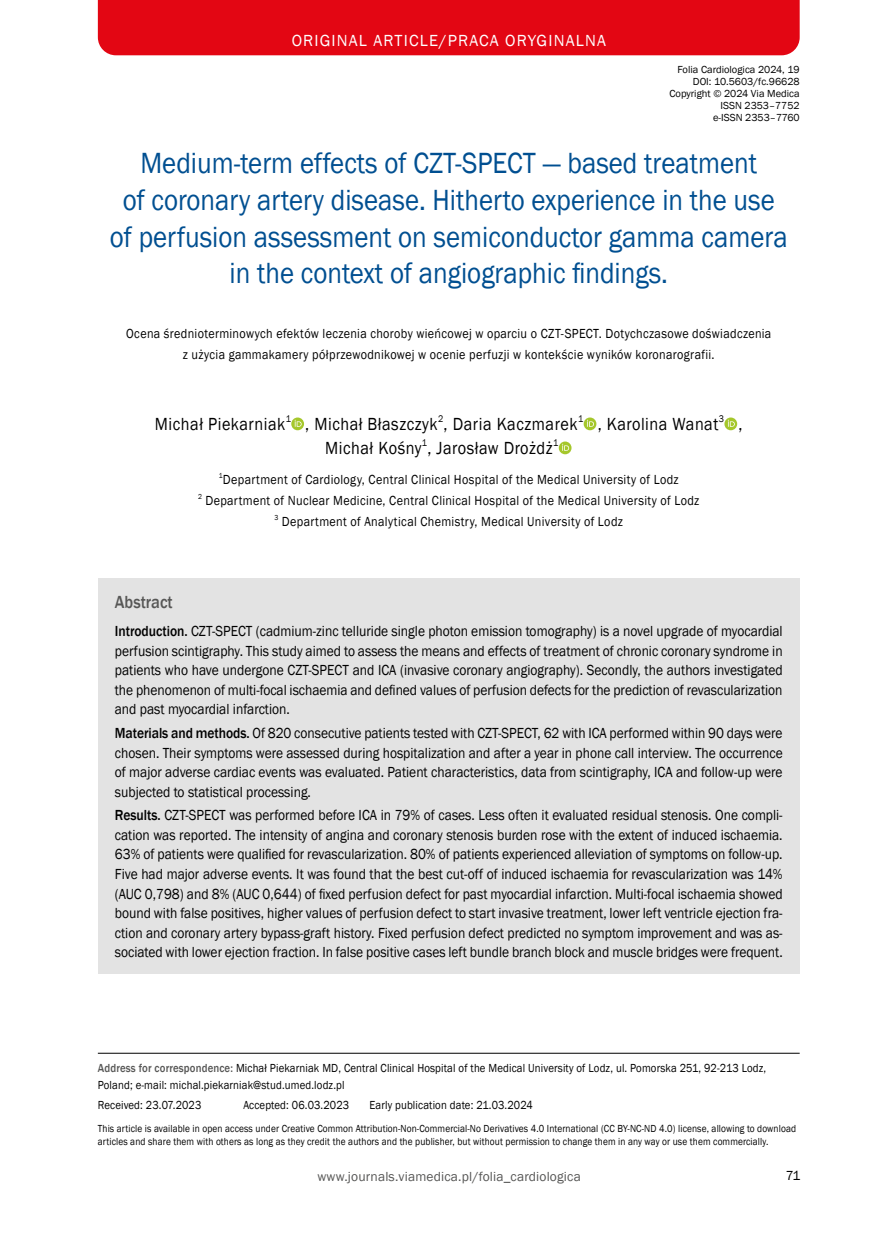
<style>
.page{position:relative;width:872px;height:1234px;background:#fff}
.page>*{position:absolute;margin:0;border:0;box-sizing:border-box;transform-origin:0 0}
.t1{font:30px/36.6px "Franklin Gothic";color:#004f91;text-align:center;scale:.9 1}
.t2{font:18px "Franklin Gothic";letter-spacing:.03em;color:#000;scale:.9 1}
.t3{font:500 18px "Franklin Gothic";color:#575756;scale:.9 1}
.t4{font:16.5px "Franklin Gothic";letter-spacing:.07em;color:#fff}
.t5{font:15px/19.5px "Franklin Gothic";color:#000;text-align:justify;scale:.9 1}
.t6{font:13.5px/21px "Franklin Gothic";letter-spacing:.025em;color:#000;text-align:center;scale:.9 1}
.t7{font:13.5px "Franklin Gothic";letter-spacing:.01em;color:#575756}
.t8{font:13.5px "Franklin Gothic";letter-spacing:.025em;color:#000}
.t9{font:12px/16.5px "Franklin Gothic";letter-spacing:.01em;color:#000;scale:.9 1}
.t10{font:10.5px/13.5px "Franklin Gothic";letter-spacing:.01em;color:#000;scale:.89 1}
.t11{font:10.5px/12px "Franklin Gothic";letter-spacing:.01em;color:#000;text-align:right}
.t12{font:9.9px "Franklin Gothic";color:#000;scale:.9 1}
.t13{font:7.35px "Franklin Gothic";color:#000;scale:.9 1}
.s1{font-weight:500}
.s2{font-weight:500;color:#575756}
</style>
<div class="page">
<div style="left:98px;top:0;width:701px;height:55px;background:#e30613"></div>
<hr style="left:98px;top:1052px;width:701px;height:1px;background:#000">
<svg style="left:291px;top:417px;width:13px;height:13px"></svg>
<svg style="left:295px;top:419px;width:7px;height:8px"></svg>
<svg style="left:583px;top:417px;width:13px;height:13px"></svg>
<svg style="left:587px;top:419px;width:7px;height:8px"></svg>
<svg style="left:724px;top:417px;width:13px;height:13px"></svg>
<svg style="left:728px;top:419px;width:7px;height:8px"></svg>
<svg style="left:559px;top:441px;width:12px;height:13px"></svg>
<svg style="left:562px;top:443px;width:7px;height:8px"></svg>
<div style="left:98px;top:578px;width:701px;height:395px;background:#e3e3e3"></div>
<p class="t4" style="left:292px;top:30px;width:316px">ORIGINAL ARTICLE/PRACA ORYGINALNA</p>
<p class="t11" style="left:669px;top:64px;width:132px">Folia Cardiologica 2024, 19<br>DOI: 10.5603/fc.96628<br>Copyright © 2024 Via Medica<br>ISSN 2353–7752<br>e-ISSN 2353–7760</p>
<h1 class="t1" style="left:110px;top:146px;width:754px">Medium-term effects of CZT-SPECT — based treatment<br>of coronary artery disease. Hitherto experience in the use of perfusion assessment on semiconductor gamma camera in the context of angiographic findings.</h1>
<p class="t6" style="left:126px;top:323px;width:718px">Ocena średnioterminowych efektów leczenia choroby wieńcowej w oparciu o CZT-SPECT. Dotychczasowe doświadczenia z użycia gammakamery półprzewodnikowej w ocenie perfuzji w kontekście wyników koronarografii.</p>
<p class="t2" style="left:155px;top:413px;width:146px">Michał Piekarniak</p>
<p class="t12" style="left:286px;top:412px;width:7px">1</p>
<p class="t2" style="left:305px;top:413px;width:304px">, Michał Błaszczyk , Daria Kaczmarek</p>
<p class="t12" style="left:438px;top:412px;width:7px">2</p>
<p class="t12" style="left:578px;top:412px;width:7px">1</p>
<p class="t2" style="left:597px;top:413px;width:136px">, Karolina Wanat</p>
<p class="t12" style="left:719px;top:412px;width:7px">3</p>
<p class="t12" style="left:422px;top:436px;width:7px">1</p>
<p class="t12" style="left:553px;top:436px;width:7px">1</p>
<p class="t2" style="left:325px;top:437px;width:254px">Michał Kośny , Jarosław Drożdż</p>
<p class="t13" style="left:219px;top:470px;width:6px">1</p>
<p class="t6" style="left:223px;top:469px;width:508px">Department of Cardiology, Central Clinical Hospital of the Medical University of Lodz</p>
<p class="t13" style="left:198px;top:491px;width:6px">2</p>
<p class="t6" style="left:205px;top:490px;width:550px">Department of Nuclear Medicine, Central Clinical Hospital of the Medical University of Lodz</p>
<p class="t13" style="left:274px;top:512px;width:6px">3</p>
<p class="t6" style="left:282px;top:511px;width:380px">Department of Analytical Chemistry, Medical University of Lodz</p>
<p class="t2" style="left:738px;top:413px;width:6px">,</p>
<p class="t3" style="left:115px;top:591px;width:66px">Abstract</p>
<p class="t5" style="left:115px;top:621px;width:743px"><span class="s1">Introduction.</span> CZT-SPECT (cadmium-zinc telluride single photon emission tomography) is a novel upgrade of myocardial perfusion scintigraphy. This study aimed to assess the means and effects of treatment of chronic coronary syndrome in patients who have undergone CZT-SPECT and ICA (invasive coronary angiography). Secondly, the authors investigated the phenomenon of multi-focal ischaemia and defined values of perfusion defects for the prediction of revascularization and past myocardial infarction.</p>
<p class="t5" style="left:115px;top:723px;width:743px"><span class="s1">Materials and methods.</span> Of 820 consecutive patients tested with CZT-SPECT, 62 with ICA performed within 90 days were chosen. Their symptoms were assessed during hospitalization and after a year in phone call interview. The occurrence of major adverse cardiac events was evaluated. Patient characteristics, data from scintigraphy, ICA and follow-up were subjected to statistical processing.</p>
<p class="t5" style="left:115px;top:805px;width:743px"><span class="s1">Results.</span> CZT-SPECT was performed before ICA in 79% of cases. Less often it evaluated residual stenosis. One compli&shy;cation was reported. The intensity of angina and coronary stenosis burden rose with the extent of induced ischaemia.<br>63% of patients were qualified for revascularization. 80% of patients experienced alleviation of symptoms on follow-up.<br>Five had major adverse events. It was found that the best cut-off of induced ischaemia for revascularization was 14% (AUC 0,798) and 8% (AUC 0,644) of fixed perfusion defect for past myocardial infarction. Multi-focal ischaemia showed bound with false positives, higher values of perfusion defect to start invasive treatment, lower left ventricle ejection fra&shy;ction and coronary artery bypass-graft history. Fixed perfusion defect predicted no symptom improvement and was as&shy;sociated with lower ejection fraction. In false positive cases left bundle branch block and muscle bridges were frequent.</p>
<p class="t9" style="left:98px;top:1059px;width:744px"><span class="s2">Address for correspondence:</span> Michał Piekarniak MD, Central Clinical Hospital of the Medical University of Lodz, ul. Pomorska 251, 92-213 Lodz,<br>Poland; e-mail: michal.piekarniak@stud.umed.lodz.pl</p>
<p class="t9" style="left:98px;top:1097px;width:117px">Received: 23.07.2023</p>
<p class="t9" style="left:243px;top:1097px;width:119px">Accepted: 06.03.2023</p>
<p class="t9" style="left:369px;top:1097px;width:183px">Early publication date: 21.03.2024</p>
<p class="t10" style="left:98px;top:1121px;width:786px">This article is available in open access under Creative Common Attribution-Non-Commercial-No Derivatives 4.0 International (CC BY-NC-ND 4.0) license, allowing to download articles and share them with others as long as they credit the authors and the publisher, but without permission to change them in any way or use them commercially.</p>
<p class="t7" style="left:317px;top:1167px;width:265px">www.journals.viamedica.pl/folia_cardiologica</p>
<p class="t8" style="left:785px;top:1166px;width:16px">71</p>
</div>
